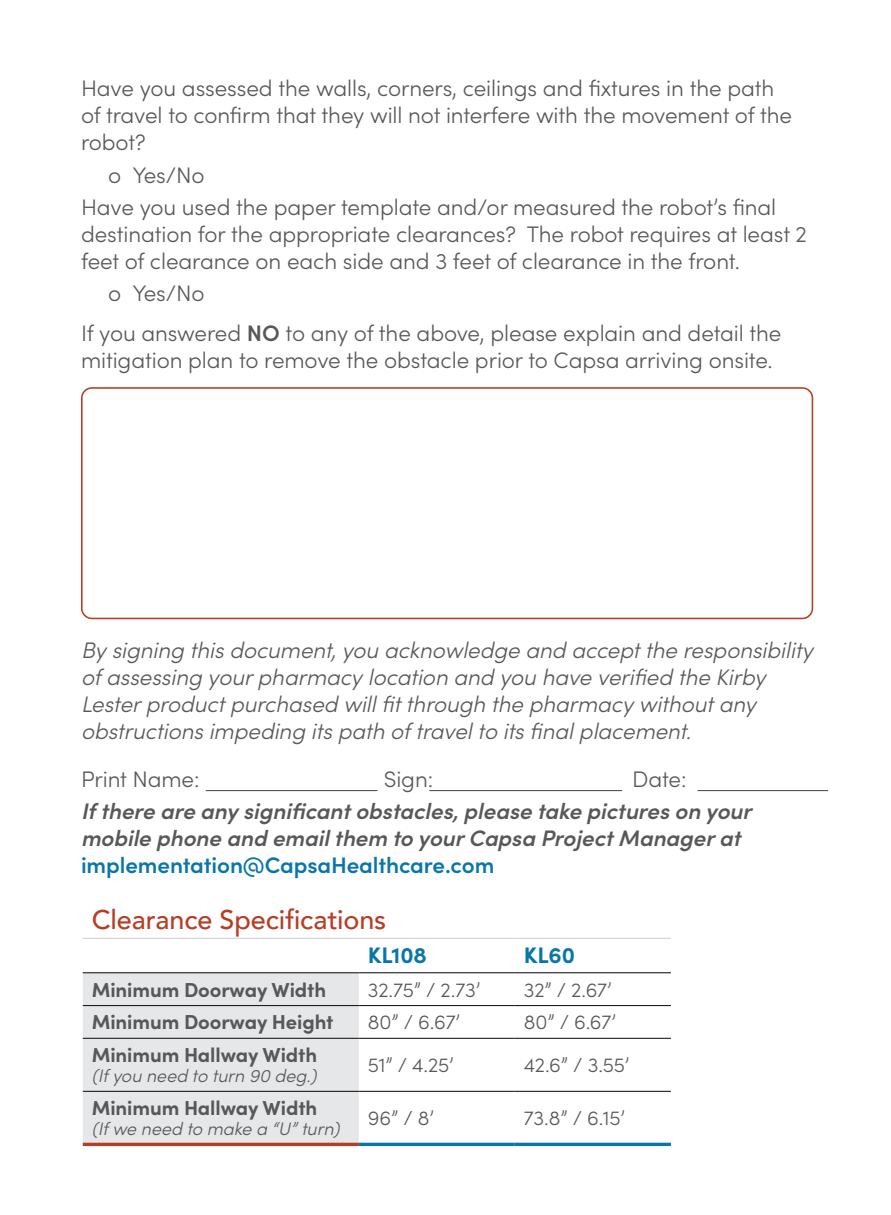
<style>
.page{position:relative;width:891px;height:1215px;background:#fff}
.page>*{position:absolute;margin:0;border:0;box-sizing:border-box;transform-origin:0 0}
.t1{font:500 27px "Avenir";letter-spacing:-.005em;color:#b73d25}
.t2{font:300 22.5px/27px "Sofia Pro";letter-spacing:-.005em;color:#57585a}
.t3{font:italic 300 22.5px/27px "Sofia Pro";letter-spacing:-.005em;color:#57585a}
.t4{font:italic 600 22.5px/27px "Sofia Pro";letter-spacing:-.005em;color:#57585a}
.t5{font:600 22.5px "Sofia Pro";letter-spacing:-.005em;color:#0976aa}
.t6{font:700 22.5px "Sofia Pro";letter-spacing:-.005em;color:#0976aa}
.t7{font:700 20.25px "Sofia Pro";letter-spacing:-.005em;color:#57585a}
.t8{font:300 20.25px "Sofia Pro";letter-spacing:-.005em;color:#57585a}
.t9{font:italic 300 18px "Sofia Pro";letter-spacing:-.005em;color:#57585a}
.s1{font-weight:600}
</style>
<div class="page">
<div style="left:81px;top:387px;width:732px;height:232px;border:2px solid #b73d25;border-radius:10px"></div>
<div style="left:83px;top:973px;width:276px;height:170px;background:#e6e7e9"></div>
<hr style="left:83px;top:972px;width:276px;height:1px;background:#231f20">
<hr style="left:359px;top:972px;width:156px;height:1px;background:#231f20">
<hr style="left:515px;top:972px;width:156px;height:1px;background:#231f20">
<hr style="left:83px;top:1005px;width:276px;height:1px;background:#231f20">
<hr style="left:359px;top:1005px;width:156px;height:1px;background:#231f20">
<hr style="left:515px;top:1005px;width:156px;height:1px;background:#231f20">
<hr style="left:83px;top:1038px;width:276px;height:1px;background:#231f20">
<hr style="left:359px;top:1038px;width:156px;height:1px;background:#231f20">
<hr style="left:515px;top:1038px;width:156px;height:1px;background:#231f20">
<hr style="left:83px;top:1143px;width:276px;height:3px;background:#b73d25">
<hr style="left:359px;top:1143px;width:156px;height:3px;background:#0976aa">
<hr style="left:515px;top:1143px;width:156px;height:3px;background:#0976aa">
<hr style="left:83px;top:938px;width:276px;height:1px;background:#d1d2d4">
<hr style="left:359px;top:938px;width:156px;height:1px;background:#d1d2d4">
<hr style="left:515px;top:938px;width:156px;height:1px;background:#d1d2d4">
<hr style="left:83px;top:1091px;width:276px;height:1px;background:#231f20">
<hr style="left:359px;top:1091px;width:156px;height:1px;background:#231f20">
<hr style="left:515px;top:1091px;width:156px;height:1px;background:#231f20">
<hr style="left:206px;top:790px;width:171px;height:1px;background:#57585a">
<hr style="left:429px;top:790px;width:193px;height:1px;background:#57585a">
<hr style="left:697px;top:790px;width:131px;height:1px;background:#57585a">
<p class="t2" style="left:81px;top:76px;width:713px">Have you assessed the walls, corners, ceilings and fixtures in the path of travel to confirm that they will not interfere with the movement of the robot?</p>
<p class="t2" style="left:81px;top:160px;width:697px;line-height:32.2px;text-indent:27px">o Yes/No<br>Have you used the paper template and/or measured the robot’s final</p>
<p class="t2" style="left:81px;top:222px;width:728px">destination for the appropriate clearances? The robot requires at least 2 feet of clearance on each side and 3 feet of clearance in the front.</p>
<p class="t2" style="left:81px;top:275px;width:702px;line-height:39.8px;text-indent:27px">o Yes/No<br>If you answered <span class="s1">NO</span> to any of the above, please explain and detail the</p>
<p class="t2" style="left:81px;top:348px;width:693px">mitigation plan to remove the obstacle prior to Capsa arriving onsite.</p>
<p class="t3" style="left:81px;top:639px;width:733px">By signing this document, you acknowledge and accept the responsibility of assessing your pharmacy location and you have verified the Kirby Lester product purchased will fit through the pharmacy without any obstructions impeding its path of travel to its final placement.</p>
<p class="t2" style="left:81px;top:767px;width:120px">Print Name:</p>
<p class="t2" style="left:384px;top:767px;width:51px">Sign:</p>
<p class="t2" style="left:632px;top:767px;width:56px">Date:</p>
<p class="t4" style="left:81px;top:800px;width:672px">If there are any significant obstacles, please take pictures on your mobile phone and email them to your Capsa Project Manager at</p>
<p class="t5" style="left:81px;top:857px;width:415px">implementation@CapsaHealthcare.com</p>
<p class="t1" style="left:92px;top:897px;width:296px">Clearance Speci昀椀cations</p>
<p class="t6" style="left:368px;top:947px;width:61px">KL108</p>
<p class="t6" style="left:524px;top:947px;width:53px">KL60</p>
<p class="t7" style="left:92px;top:982px;width:236px">Minimum Doorway Width</p>
<p class="t8" style="left:368px;top:980px;width:114px">32.75” / 2.73’</p>
<p class="t8" style="left:524px;top:980px;width:89px">32” / 2.67’</p>
<p class="t7" style="left:92px;top:1015px;width:243px">Minimum Doorway Height</p>
<p class="t8" style="left:368px;top:1013px;width:94px">80” / 6.67’</p>
<p class="t8" style="left:524px;top:1013px;width:94px">80” / 6.67’</p>
<p class="t7" style="left:92px;top:1048px;width:227px">Minimum Hallway Width</p>
<p class="t9" style="left:92px;top:1069px;width:226px">(If you need to turn 90 deg.)</p>
<p class="t8" style="left:368px;top:1056px;width:87px">51” / 4.25’</p>
<p class="t8" style="left:524px;top:1056px;width:107px">42.6” / 3.55’</p>
<p class="t7" style="left:92px;top:1101px;width:227px">Minimum Hallway Width</p>
<p class="t9" style="left:92px;top:1122px;width:249px">(If we need to make a “U” turn)</p>
<p class="t8" style="left:368px;top:1109px;width:68px">96” / 8’</p>
<p class="t8" style="left:524px;top:1109px;width:103px">73.8” / 6.15’</p>
</div>
